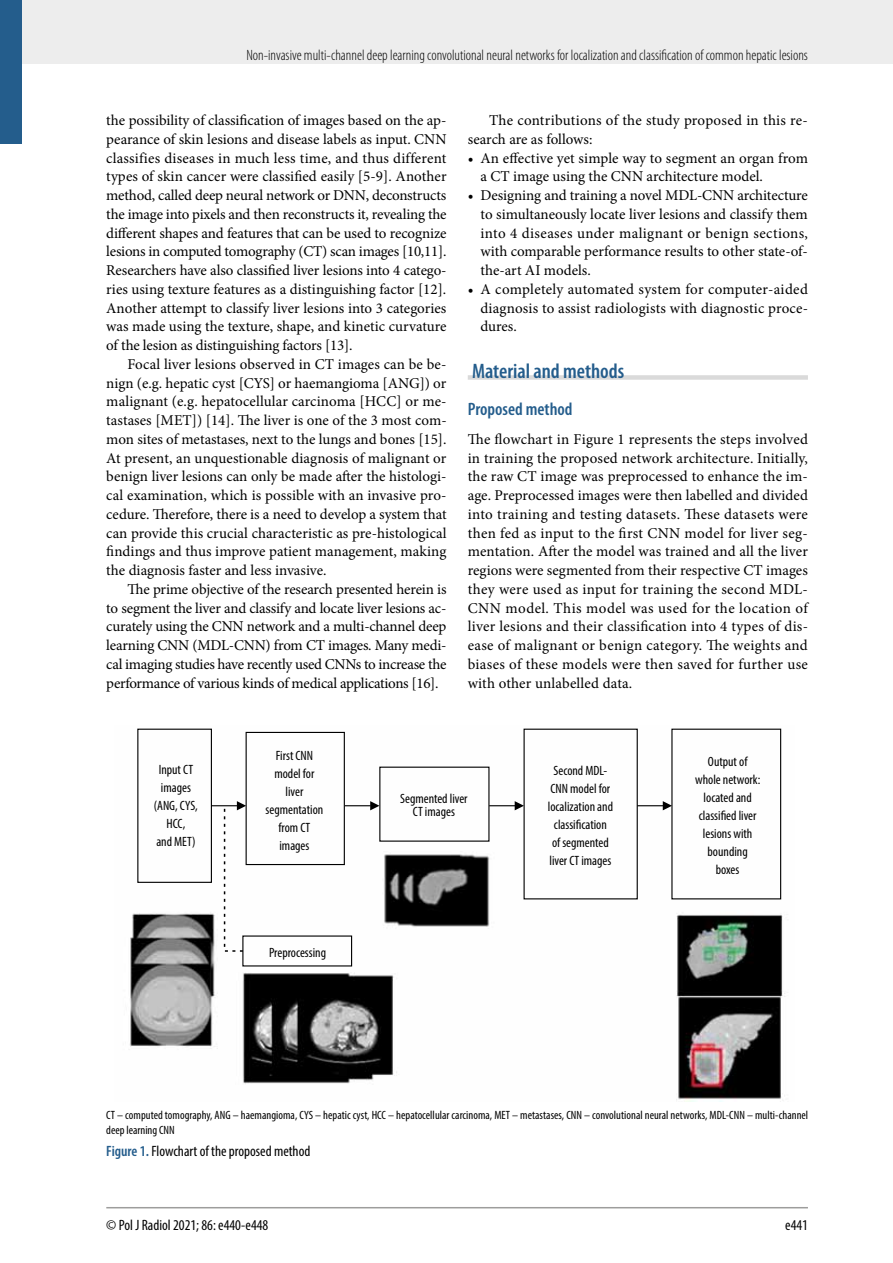
<style>
.page{position:relative;width:893px;height:1263px;background:#fff}
.page>*{position:absolute;margin:0;border:0;box-sizing:border-box;transform-origin:0 0}
.t1{font:600 condensed 21px "Myriad Pro";color:#245d8c}
.t2{font:600 condensed 18px "Myriad Pro";color:#245d8c}
.t3{font:15px/18.8px "Minion Pro";color:#000;text-align:justify}
.t4{font:300 condensed 15px "Myriad Pro";color:#000}
.t5{font:condensed 15px "Myriad Pro";color:#000}
.t6{font:condensed 13.5px/18px "Myriad Pro";color:#000;text-align:center}
.t7{font:condensed 12px/15px "Myriad Pro";letter-spacing:.005em;color:#000}
.s1{font-weight:600;color:#245d8c}
</style>
<div class="page">
<div style="left:0;top:0;width:893px;height:64px;background:#ededed"></div>
<hr style="left:106px;top:1207px;width:702px;height:1px;background:#9d9d9c">
<div style="left:0;top:0;width:21px;height:144px;background:#245d8c"></div>
<div style="left:468px;top:375px;width:340px;height:5px;background:#dadada"></div>
<img style="left:130px;top:913px;width:655px;height:189px">
<svg style="left:137px;top:728px;width:645px;height:239px"></svg>
<svg style="left:345px;top:801px;width:34px;height:9px"></svg>
<svg style="left:489px;top:801px;width:35px;height:9px"></svg>
<svg style="left:637px;top:801px;width:35px;height:9px"></svg>
<svg style="left:223px;top:801px;width:23px;height:151px"></svg>
<p class="t4" style="left:246px;top:46px;width:563px">Non-invasive multi-channel deep learning convolutional neural networks for localization and classification of common hepatic lesions</p>
<p class="t3" style="left:106px;top:111px;width:342px">the possibility of classification of images based on the ap&shy;pearance of skin lesions and disease labels as input. CNN classifies diseases in much less time, and thus different types of skin cancer were classified easily [5-9]. Another method, called deep neural network or DNN, deconstructs the image into pixels and then reconstructs it, revealing the different shapes and features that can be used to recognize lesions in computed tomography (CT) scan images [10,11].<br>Researchers have also classified liver lesions into 4 catego&shy;ries using texture features as a distinguishing factor [12].<br>Another attempt to classify liver lesions into 3 categories was made using the texture, shape, and kinetic curvature of the lesion as distinguishing factors [13].</p>
<p class="t3" style="left:106px;top:355px;width:342px;text-indent:21px">Focal liver lesions observed in CT images can be be&shy;nign (e.g. hepatic cyst [CYS] or haemangioma [ANG]) or malignant (e.g. hepatocellular carcinoma [HCC] or me&shy;tastases [MET]) [14]. The liver is one of the 3 most com&shy;mon sites of metastases, next to the lungs and bones [15].<br>At present, an unquestionable diagnosis of malignant or benign liver lesions can only be made after the histologi&shy;cal examination, which is possible with an invasive pro&shy;cedure. Therefore, there is a need to develop a system that can provide this crucial characteristic as pre-histological findings and thus improve patient management, making the diagnosis faster and less invasive.</p>
<p class="t3" style="left:106px;top:580px;width:342px;text-indent:21px">The prime objective of the research presented herein is to segment the liver and classify and locate liver lesions ac&shy;curately using the CNN network and a multi-channel deep learning CNN (MDL-CNN) from CT images. Many medi&shy;cal imaging studies have recently used CNNs to increase the performance of various kinds of medical applications [16].</p>
<p class="t3" style="left:468px;top:111px;width:342px;text-indent:21px">The contributions of the study proposed in this re&shy;search are as follows:</p>
<p class="t3" style="left:480px;top:148px;width:329px;text-indent:-13px">• An effective yet simple way to segment an organ from a CT image using the CNN architecture model.</p>
<p class="t3" style="left:480px;top:186px;width:329px;text-indent:-13px">• Designing and training a novel MDL-CNN architecture to simultaneously locate liver lesions and classify them into 4 diseases under malignant or benign sections, with comparable performance results to other state-of&shy;the-art AI models.</p>
<p class="t3" style="left:480px;top:280px;width:329px;text-indent:-13px">• A completely automated system for computer-aided diagnosis to assist radiologists with diagnostic proce&shy;dures.</p>
<h1 class="t1" style="left:472px;top:358px;width:154px">Material and methods</h1>
<p class="t2" style="left:468px;top:398px;width:106px">Proposed method</p>
<p class="t3" style="left:468px;top:430px;width:342px">The flowchart in Figure 1 represents the steps involved in training the proposed network architecture. Initially, the raw CT image was preprocessed to enhance the im&shy;age. Preprocessed images were then labelled and divided into training and testing datasets. These datasets were then fed as input to the first CNN model for liver seg&shy;mentation. After the model was trained and all the liver regions were segmented from their respective CT images they were used as input for training the second MDL-CNN model. This model was used for the location of liver lesions and their classification into 4 types of dis&shy;ease of malignant or benign category. The weights and biases of these models were then saved for further use with other unlabelled data.</p>
<p class="t6" style="left:154px;top:760px;width:45px">Input CT images (ANG, CYS,<br>HCC,<br>and MET)</p>
<p class="t6" style="left:266px;top:746px;width:59px">First CNN model for liver segmentation from CT images</p>
<p class="t6" style="left:269px;top:944px;width:59px">Preprocessing</p>
<p class="t6" style="left:400px;top:791px;width:69px;line-height:13.5px">Segmented liver<br>CT images</p>
<p class="t6" style="left:548px;top:761px;width:67px">Second MDL-<br>CNN model for localization and classification<br>of segmented liver CT images</p>
<p class="t6" style="left:695px;top:752px;width:67px">Output of whole network: located and classified liver lesions with bounding boxes</p>
<p class="t7" style="left:106px;top:1108px;width:703px">CT – computed tomography, ANG – haemangioma, CYS – hepatic cyst, HCC – hepatocellular carcinoma, MET – metastases, CNN – convolutional neural networks, MDL-CNN – multi-channel deep learning CNN</p>
<p class="t5" style="left:106px;top:1142px;width:206px"><span class="s1">Figure 1.</span> Flowchart of the proposed method</p>
<p class="t5" style="left:106px;top:1216px;width:164px">© Pol J Radiol 2021; 86: e440-e448</p>
<p class="t5" style="left:785px;top:1216px;width:24px">e441</p>
</div>
